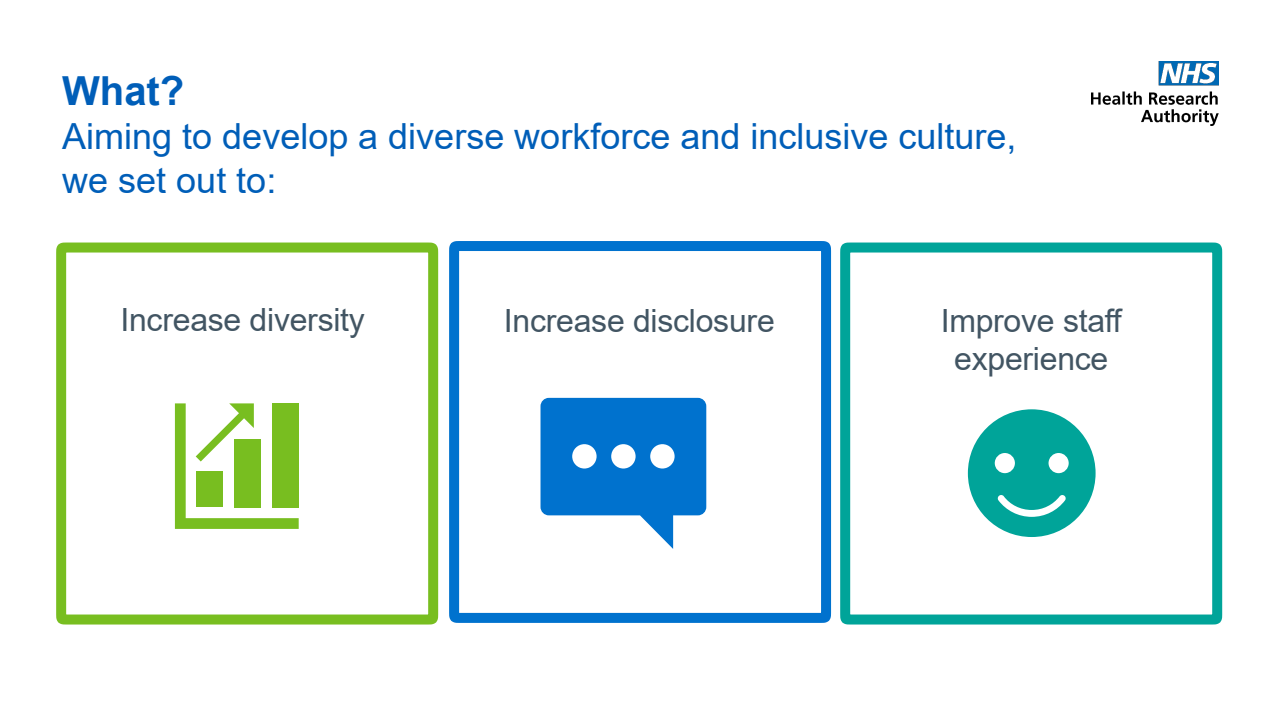
<style>
.page{position:relative;width:1280px;height:720px;background:#fff}
.page>*{position:absolute;margin:0;border:0;box-sizing:border-box;transform-origin:0 0}
.t1{font:700 40px "Arial";color:#005eb8}
.t2{font:36px/43.2px "Arial";color:#005eb8}
.t3{font:32px/38.4px "Arial";letter-spacing:-.01em;color:#425563;text-align:center}
</style>
<div class="page">
<svg style="left:56px;top:242px;width:383px;height:383px"></svg>
<svg style="left:449px;top:241px;width:383px;height:382px"></svg>
<svg style="left:840px;top:242px;width:383px;height:383px"></svg>
<img style="left:1092px;top:61px;width:126px;height:64px">
<svg style="left:540px;top:398px;width:166px;height:151px"></svg>
<svg style="left:175px;top:403px;width:124px;height:126px"></svg>
<svg style="left:968px;top:409px;width:128px;height:128px"></svg>
<h2 class="t1" style="left:62px;top:63px;width:124px">What?</h2>
<h2 class="t2" style="left:62px;top:115px;width:956px">Aiming to develop a diverse workforce and inclusive culture, we set out to:</h2>
<p class="t3" style="left:120px;top:301px;width:246px">Increase diversity</p>
<p class="t3" style="left:504px;top:301px;width:272px">Increase disclosure</p>
<p class="t3" style="left:941px;top:301px;width:183px">Improve staff experience</p>
</div>
